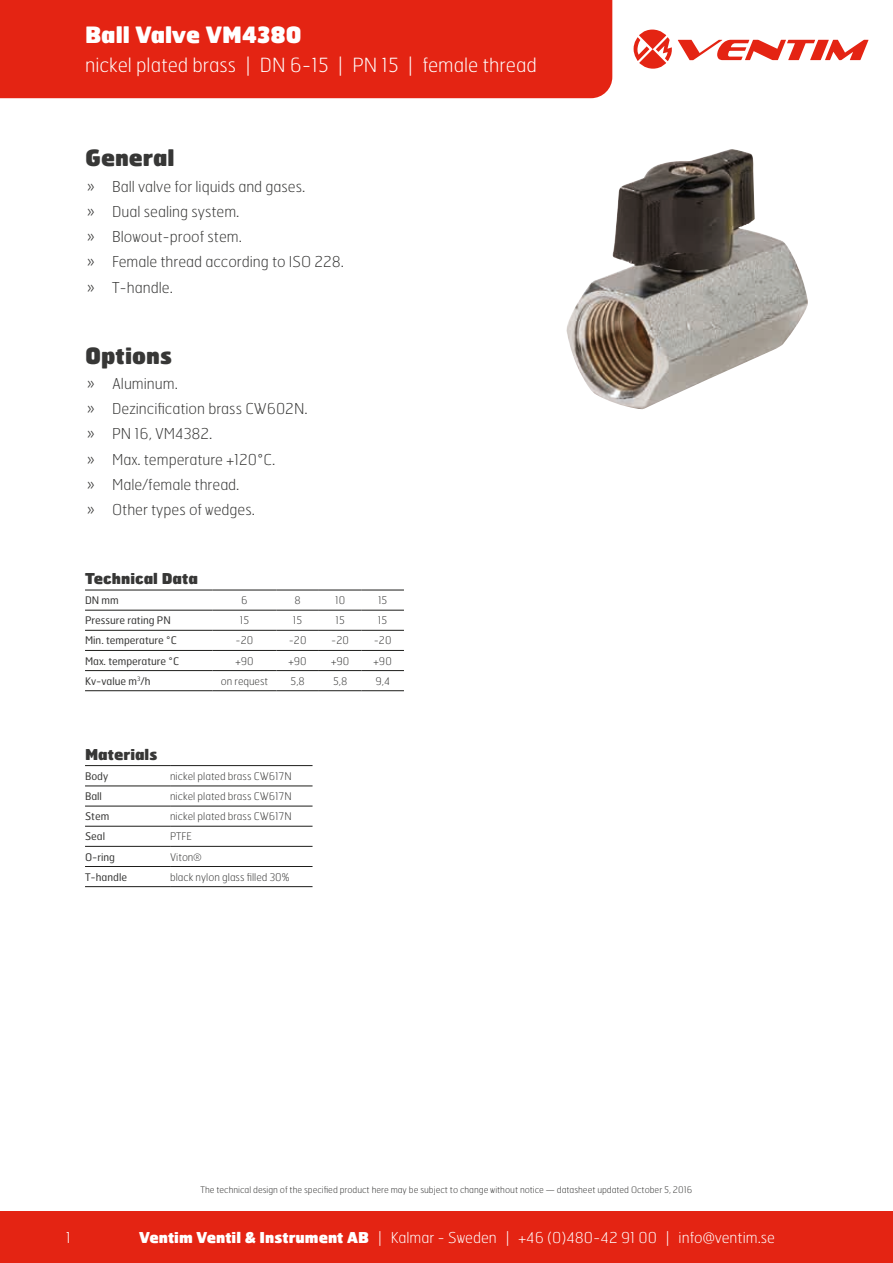
<style>
.page{position:relative;width:893px;height:1263px;background:#fff}
.page>*{position:absolute;margin:0;border:0;box-sizing:border-box;transform-origin:0 0}
.t1{font:900 22.5px "Hermes FB";color:#fff}
.t2{font:900 22.5px "Hermes FB";color:#373736}
.t3{font:100 19.5px "Hermes FB";color:#fff}
.t4{font:100 15px/25.2px "Hermes FB";color:#373736}
.t5{font:100 15px "Hermes FB";color:#fff}
.t6{font:900 15px "Hermes FB";color:#373736}
.t7{font:100 10.5px "Hermes FB";color:#373736}
.t8{font:10.5px "Hermes FB";color:#373736}
.t9{font:100 9px "Hermes FB";color:#373736}
.s1{font-weight:900}
</style>
<div class="page">
<div style="left:0;top:1212px;width:893px;height:51px;background:#e42413"></div>
<div style="left:0;top:0;width:612px;height:98px;background:#e42413"></div>
<svg style="left:634px;top:30px;width:38px;height:39px"></svg>
<svg style="left:678px;top:40px;width:190px;height:20px"></svg>
<hr style="left:85px;top:610px;width:128px;height:1px;background:#1d1d1b">
<hr style="left:213px;top:610px;width:63px;height:1px;background:#1d1d1b">
<hr style="left:276px;top:610px;width:43px;height:1px;background:#1d1d1b">
<hr style="left:319px;top:610px;width:42px;height:1px;background:#1d1d1b">
<hr style="left:361px;top:610px;width:43px;height:1px;background:#1d1d1b">
<hr style="left:85px;top:630px;width:128px;height:1px;background:#1d1d1b">
<hr style="left:213px;top:630px;width:63px;height:1px;background:#1d1d1b">
<hr style="left:276px;top:630px;width:43px;height:1px;background:#1d1d1b">
<hr style="left:319px;top:630px;width:42px;height:1px;background:#1d1d1b">
<hr style="left:361px;top:630px;width:43px;height:1px;background:#1d1d1b">
<hr style="left:85px;top:650px;width:128px;height:1px;background:#1d1d1b">
<hr style="left:213px;top:650px;width:63px;height:1px;background:#1d1d1b">
<hr style="left:276px;top:650px;width:43px;height:1px;background:#1d1d1b">
<hr style="left:319px;top:650px;width:42px;height:1px;background:#1d1d1b">
<hr style="left:361px;top:650px;width:43px;height:1px;background:#1d1d1b">
<hr style="left:85px;top:670px;width:128px;height:1px;background:#1d1d1b">
<hr style="left:213px;top:670px;width:63px;height:1px;background:#1d1d1b">
<hr style="left:276px;top:670px;width:43px;height:1px;background:#1d1d1b">
<hr style="left:319px;top:670px;width:42px;height:1px;background:#1d1d1b">
<hr style="left:361px;top:670px;width:43px;height:1px;background:#1d1d1b">
<hr style="left:85px;top:690px;width:128px;height:1px;background:#1d1d1b">
<hr style="left:213px;top:690px;width:63px;height:1px;background:#1d1d1b">
<hr style="left:276px;top:690px;width:43px;height:1px;background:#1d1d1b">
<hr style="left:319px;top:690px;width:42px;height:1px;background:#1d1d1b">
<hr style="left:361px;top:690px;width:43px;height:1px;background:#1d1d1b">
<hr style="left:85px;top:590px;width:128px;height:1px;background:#1d1d1b">
<hr style="left:213px;top:590px;width:63px;height:1px;background:#1d1d1b">
<hr style="left:276px;top:590px;width:43px;height:1px;background:#1d1d1b">
<hr style="left:319px;top:590px;width:42px;height:1px;background:#1d1d1b">
<hr style="left:361px;top:590px;width:43px;height:1px;background:#1d1d1b">
<hr style="left:85px;top:786px;width:85px;height:1px;background:#1d1d1b">
<hr style="left:170px;top:786px;width:143px;height:1px;background:#1d1d1b">
<hr style="left:85px;top:806px;width:85px;height:1px;background:#1d1d1b">
<hr style="left:170px;top:806px;width:143px;height:1px;background:#1d1d1b">
<hr style="left:85px;top:826px;width:85px;height:1px;background:#1d1d1b">
<hr style="left:170px;top:826px;width:143px;height:1px;background:#1d1d1b">
<hr style="left:85px;top:846px;width:85px;height:1px;background:#1d1d1b">
<hr style="left:170px;top:846px;width:143px;height:1px;background:#1d1d1b">
<hr style="left:85px;top:866px;width:85px;height:1px;background:#1d1d1b">
<hr style="left:170px;top:866px;width:143px;height:1px;background:#1d1d1b">
<hr style="left:85px;top:886px;width:85px;height:1px;background:#1d1d1b">
<hr style="left:170px;top:886px;width:143px;height:1px;background:#1d1d1b">
<hr style="left:85px;top:765px;width:85px;height:1px;background:#1d1d1b">
<hr style="left:170px;top:765px;width:143px;height:1px;background:#1d1d1b">
<img style="left:566px;top:149px;width:242px;height:261px">
<h1 class="t1" style="left:85px;top:20px;width:218px">Ball Valve VM4380</h1>
<h2 class="t3" style="left:85px;top:52px;width:453px">nickel plated brass | DN 6-15 | PN 15 | female thread</h2>
<h1 class="t2" style="left:85px;top:143px;width:91px">General</h1>
<p class="t4" style="left:87px;top:173px;width:259px">» Ball valve for liquids and gases.<br>» Dual sealing system.<br>» Blowout-proof stem.<br>» Female thread according to ISO 228. » T-handle.</p>
<h1 class="t2" style="left:85px;top:340px;width:88px">Options</h1>
<p class="t4" style="left:87px;top:370px;width:222px">» Aluminum.<br>» Dezincification brass CW602N. » PN 16, VM4382.<br>» Max. temperature +120°C.<br>» Male/female thread.<br>» Other types of wedges.</p>
<p class="t6" style="left:85px;top:568px;width:115px">Technical Data</p>
<p class="t8" style="left:85px;top:594px;width:35px">DN mm</p>
<p class="t7" style="left:241px;top:594px;width:8px">6</p>
<p class="t7" style="left:295px;top:594px;width:8px">8</p>
<p class="t7" style="left:335px;top:594px;width:12px">10</p>
<p class="t7" style="left:378px;top:594px;width:11px">15</p>
<p class="t8" style="left:85px;top:614px;width:87px">Pressure rating PN</p>
<p class="t7" style="left:240px;top:614px;width:11px">15</p>
<p class="t7" style="left:293px;top:614px;width:11px">15</p>
<p class="t7" style="left:335px;top:614px;width:11px">15</p>
<p class="t7" style="left:378px;top:614px;width:11px">15</p>
<p class="t8" style="left:85px;top:634px;width:93px">Min. temperature °C</p>
<p class="t7" style="left:236px;top:634px;width:19px">-20</p>
<p class="t7" style="left:289px;top:634px;width:19px">-20</p>
<p class="t7" style="left:331px;top:634px;width:19px">-20</p>
<p class="t7" style="left:374px;top:634px;width:19px">-20</p>
<p class="t8" style="left:85px;top:654px;width:96px">Max. temperature °C</p>
<p class="t7" style="left:235px;top:654px;width:20px">+90</p>
<p class="t7" style="left:288px;top:654px;width:20px">+90</p>
<p class="t7" style="left:331px;top:654px;width:20px">+90</p>
<p class="t7" style="left:374px;top:654px;width:20px">+90</p>
<p class="t8" style="left:85px;top:674px;width:67px">Kv-value m<sup>3</sup>/h</p>
<p class="t7" style="left:221px;top:674px;width:49px">on request</p>
<p class="t7" style="left:291px;top:674px;width:16px">5,8</p>
<p class="t7" style="left:333px;top:674px;width:16px">5,8</p>
<p class="t7" style="left:375px;top:674px;width:16px">9,4</p>
<p class="t6" style="left:85px;top:744px;width:74px">Materials</p>
<p class="t8" style="left:85px;top:769px;width:25px">Body</p>
<p class="t7" style="left:170px;top:769px;width:123px">nickel plated brass CW617N</p>
<p class="t8" style="left:85px;top:790px;width:18px">Ball</p>
<p class="t7" style="left:170px;top:790px;width:123px">nickel plated brass CW617N</p>
<p class="t8" style="left:85px;top:810px;width:26px">Stem</p>
<p class="t7" style="left:170px;top:810px;width:123px">nickel plated brass CW617N</p>
<p class="t8" style="left:85px;top:830px;width:22px">Seal</p>
<p class="t7" style="left:170px;top:830px;width:23px">PTFE</p>
<p class="t8" style="left:85px;top:850px;width:32px">O-ring</p>
<p class="t7" style="left:170px;top:850px;width:33px">Viton®</p>
<p class="t8" style="left:85px;top:870px;width:43px">T-handle</p>
<p class="t7" style="left:170px;top:870px;width:121px">black nylon glass filled 30%</p>
<p class="t5" style="left:66px;top:1228px;width:7px">1</p>
<p class="t9" style="left:201px;top:1184px;width:493px">The technical design of the specified product here may be subject to change without notice — datasheet updated October 5, 2016</p>
<p class="t5" style="left:139px;top:1228px;width:637px"><span class="s1">Ventim Ventil &amp; Instrument AB</span> | Kalmar - Sweden | +46 (0)480-42 91 00 | info@ventim.se</p>
</div>
